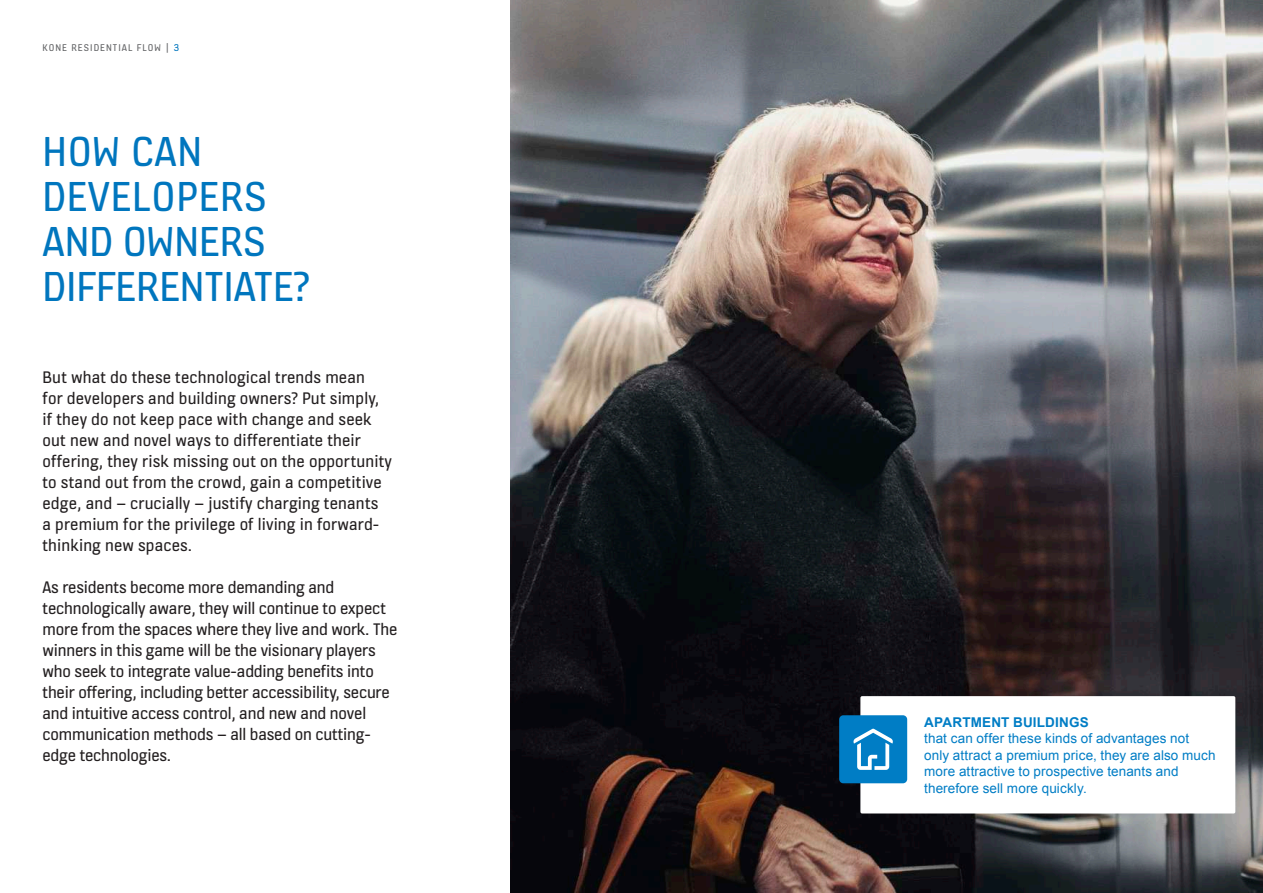
<style>
.page{position:relative;width:1263px;height:893px;background:#fff}
.page>*{position:absolute;margin:0;border:0;box-sizing:border-box;transform-origin:0 0}
.t1{font:45px/45px "KONE Information";color:#0076be}
.t2{font:18px/21px "KONE Information";color:#231f20}
.t3{font:13.5px/16.5px "Arial";letter-spacing:.005em;color:#007dc5}
.t4{font:700 13.5px "Arial";letter-spacing:.01em;color:#007dc5}
.t5{font:10.5px "KONE Information";letter-spacing:.1em;color:#636466}
.s1{color:#0076be}
</style>
<div class="page">
<img style="left:510px;top:0;width:753px;height:893px">
<div style="left:860px;top:696px;width:375px;height:117px;background:#fff;border-radius:2px"></div>
<div style="left:839px;top:715px;width:68px;height:68px;background:#007dc5;border-radius:4px"></div>
<svg style="left:853px;top:729px;width:40px;height:41px"></svg>
<p class="t5" style="left:43px;top:40px;width:138px">KONE RESIDENTIAL FLOW | <span class="s1">3</span></p>
<h1 class="t1" style="left:43px;top:127px;width:268px">HOW CAN<br>DEVELOPERS<br>AND OWNERS<br>DIFFERENTIATE?</h1>
<p class="t2" style="left:43px;top:366px;width:351px">But what do these technological trends mean<br>for developers and building owners? Put simply, if they do not keep pace with change and seek out new and novel ways to differentiate their offering, they risk missing out on the opportunity to stand out from the crowd, gain a competitive edge, and – crucially – justify charging tenants<br>a premium for the privilege of living in forward&shy;thinking new spaces.</p>
<p class="t2" style="left:43px;top:576px;width:356px">As residents become more demanding and technologically aware, they will continue to expect more from the spaces where they live and work. The winners in this game will be the visionary players who seek to integrate value-adding benefits into their offering, including better accessibility, secure and intuitive access control, and new and novel communication methods – all based on cutting&shy;edge technologies.</p>
<p class="t4" style="left:924px;top:713px;width:166px">APARTMENT BUILDINGS</p>
<p class="t3" style="left:924px;top:730px;width:293px">that can offer these kinds of advantages not only attract a premium price, they are also much more attractive to prospective tenants and therefore sell more quickly.</p>
</div>
